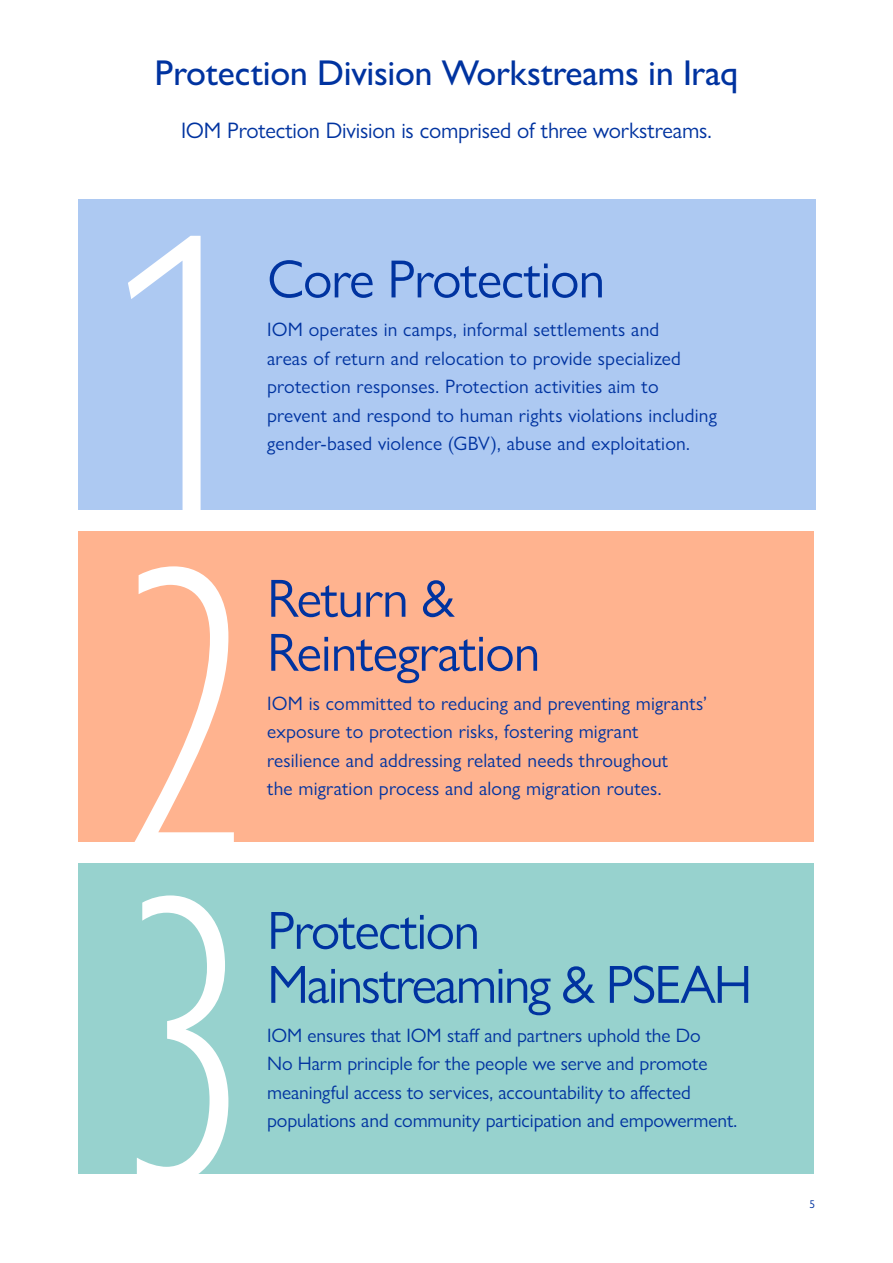
<style>
.page{position:relative;width:893px;height:1263px;background:#fff}
.page>*{position:absolute;margin:0;border:0;box-sizing:border-box;transform-origin:0 0}
.t1{font:300 condensed 420px "Gill Sans Nova";color:#fff}
.t2{font:54px/54px "Gill Sans Nova";letter-spacing:-.025em;color:#0033a0}
.t3{font:500 36px "Gill Sans Nova";letter-spacing:-.01em;color:#0033a0}
.t4{font:22.5px "Gill Sans Nova";letter-spacing:-.01em;color:#0033a0}
.t5{font:19.5px/28.5px "Gill Sans Nova";letter-spacing:.01em;color:#0033a0}
.t6{font:11.25px "Gill Sans Nova";color:#0033a0}
.s1{color:#fff}
</style>
<div class="page">
<div style="left:78px;top:531px;width:735px;height:311px;background:#ffb38f"></div>
<div style="left:78px;top:199px;width:737px;height:311px;background:#adc9f2"></div>
<div style="left:78px;top:863px;width:735px;height:311px;background:#97d2ce"></div>
<h3 class="t3" style="left:155px;top:51px;width:585px">Protection Division Workstreams in Iraq</h3>
<p class="t4" style="left:181px;top:116px;width:532px">IOM Protection Division is comprised of three workstreams.</p>
<h1 class="t1" style="left:117px;top:110px;width:131px">1</h1>
<h1 class="t1" style="left:123px;top:444px;width:131px">2</h1>
<h1 class="t1" style="left:123px;top:773px;width:131px">3</h1>
<h2 class="t2" style="left:267px;top:252px;width:339px">Core Protection</h2>
<p class="t5" style="left:267px;top:315px;width:451px">IOM operates in camps, informal settlements and<br>areas of return and relocation to provide specialized protection responses. Protection activities aim to prevent and respond to human rights violations including gender-based violence (GBV), abuse and exploitation.</p>
<h2 class="t2" style="left:267px;top:571px;width:275px">Return &amp;<br>Reintegration</h2>
<p class="t5" style="left:267px;top:689px;width:441px">IOM is committed to reducing and preventing migrants’ exposure to protection risks, fostering migrant resilience and addressing related needs throughout<br>the migration process and along migration routes.</p>
<h2 class="t2" style="left:267px;top:903px;width:487px">Protection<br>Mainstreaming &amp; PSEAH</h2>
<p class="t5" style="left:267px;top:1021px;width:472px">IOM ensures that IOM staff and partners uphold the Do<br>No Harm principle for the people we serve and promote meaningful access to services, accountability to affected populations and community participation and empowerment.</p>
<p class="t6" style="left:809px;top:1197px;width:10px">5<span class="s1">5</span></p>
</div>
